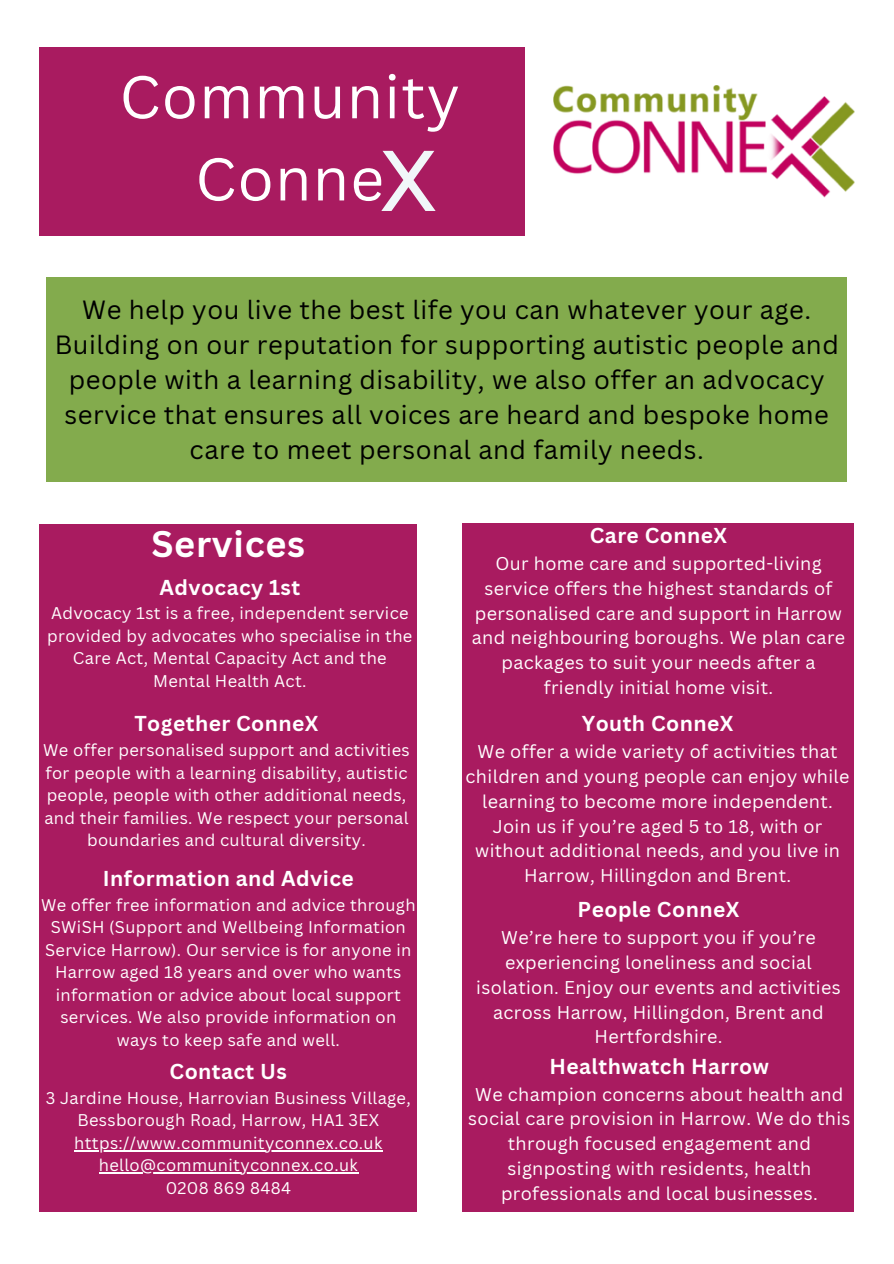
<style>
.page{position:relative;width:894px;height:1264px;background:#fff}
.page>*{position:absolute;margin:0;border:0;box-sizing:border-box;transform-origin:0 0}
.t1{font:90px "Atkinson Hyperlegible";color:#f1f6f9}
.t2{font:58.8px/82.2px "Canva Sans";letter-spacing:.02em;color:#fff;text-align:center}
.t3{font:700 36px "Canva Sans";letter-spacing:.02em;color:#fff}
.t4{font:25.65px/34.8px "Canva Sans";letter-spacing:.02em;color:#000;text-align:center}
.t5{font:700 21px "Canva Sans";letter-spacing:.02em;color:#fff}
.t6{font:18px/24.8px "Canva Sans";letter-spacing:.02em;color:#fff;text-align:center}
.t7{font:16.5px/22.5px "Canva Sans";letter-spacing:.02em;color:#fff;text-align:center}
</style>
<div class="page">
<div style="left:46px;top:277px;width:801px;height:205px;background:#83ab4d"></div>
<div style="left:39px;top:524px;width:378px;height:687px;background:#a91b60"></div>
<div style="left:462px;top:524px;width:392px;height:687px;background:#a91b60"></div>
<div style="left:39px;top:47px;width:485px;height:188px;background:#a91b60"></div>
<img style="left:553px;top:86px;width:300px;height:111px">
<hr style="left:74px;top:1150px;width:117px;height:1px;background:#fff">
<hr style="left:191px;top:1150px;width:191px;height:1px;background:#fff">
<hr style="left:99px;top:1172px;width:259px;height:1px;background:#fff">
<p class="t2" style="left:119px;top:54px;width:342px">Community<br>Conne</p>
<h1 class="t1" style="left:380px;top:125px;width:58px">X</h1>
<p class="t4" style="left:55px;top:292px;width:785px">We help you live the best life you can whatever your age.<br>Building on our reputation for supporting autistic people and people with a learning disability, we also offer an advocacy service that ensures all voices are heard and bespoke home care to meet personal and family needs.</p>
<p class="t3" style="left:151px;top:519px;width:155px">Services</p>
<h3 class="t5" style="left:159px;top:572px;width:142px">Advocacy 1st</h3>
<h2 class="t7" style="left:47px;top:601px;width:366px">Advocacy 1st is a free, independent service provided by advocates who specialise in the Care Act, Mental Capacity Act and the Mental Health Act.</h2>
<p class="t5" style="left:134px;top:709px;width:185px">Together ConneX</p>
<p class="t7" style="left:43px;top:738px;width:368px">We offer personalised support and activities for people with a learning disability, autistic people, people with other additional needs, and their families. We respect your personal boundaries and cultural diversity.</p>
<p class="t5" style="left:103px;top:863px;width:252px">Information and Advice</p>
<p class="t7" style="left:41px;top:893px;width:376px">We offer free information and advice through SWiSH (Support and Wellbeing Information Service Harrow). Our service is for anyone in Harrow aged 18 years and over who wants information or advice about local support services. We also provide information on ways to keep safe and well.</p>
<p class="t5" style="left:169px;top:1056px;width:119px">Contact Us</p>
<p class="t7" style="left:46px;top:1086px;width:366px">3 Jardine House, Harrovian Business Village,<br>Bessborough Road, Harrow, HA1 3EX</p>
<p class="t7" style="left:74px;top:1131px;width:309px">https://www.communityconnex.co.uk</p>
<p class="t7" style="left:99px;top:1153px;width:260px">hello@communityconnex.co.uk</p>
<p class="t7" style="left:166px;top:1176px;width:127px">0208 869 8484</p>
<p class="t5" style="left:589px;top:520px;width:139px">Care ConneX</p>
<p class="t6" style="left:471px;top:550px;width:375px">Our home care and supported-living service offers the highest standards of personalised care and support in Harrow and neighbouring boroughs. We plan care packages to suit your needs after a friendly initial home visit.</p>
<p class="t5" style="left:581px;top:709px;width:153px">Youth ConneX</p>
<p class="t6" style="left:465px;top:739px;width:385px">We offer a wide variety of activities that children and young people can enjoy while learning to become more independent.<br>Join us if you’re aged 5 to 18, with or without additional needs, and you live in Harrow, Hillingdon and Brent.</p>
<p class="t5" style="left:577px;top:894px;width:163px">People ConneX</p>
<p class="t6" style="left:476px;top:925px;width:366px">We’re here to support you if you’re experiencing loneliness and social isolation. Enjoy our events and activities across Harrow, Hillingdon, Brent and Hertfordshire.</p>
<p class="t5" style="left:549px;top:1051px;width:221px">Healthwatch Harrow</p>
<p class="t6" style="left:468px;top:1081px;width:384px">We champion concerns about health and social care provision in Harrow. We do this through focused engagement and signposting with residents, health professionals and local businesses.</p>
</div>
